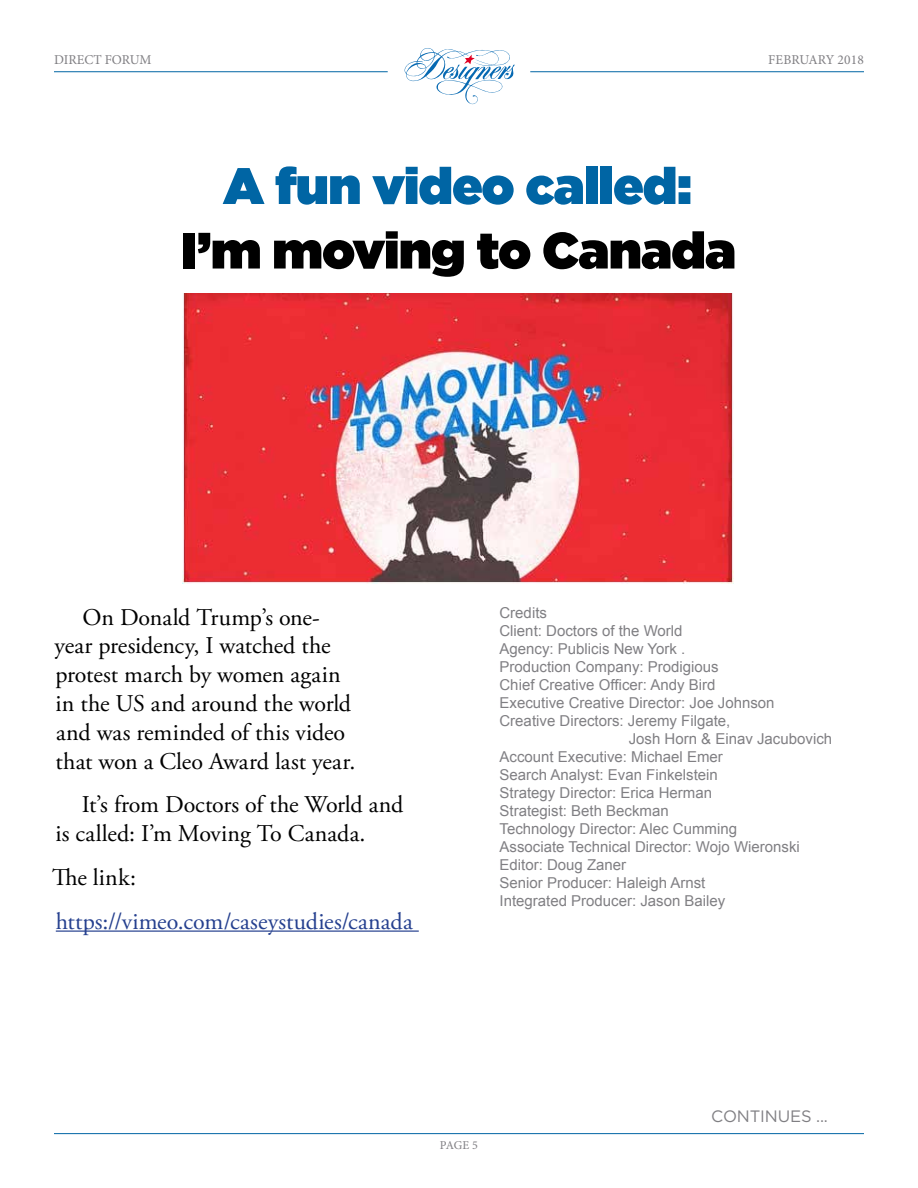
<style>
.page{position:relative;width:918px;height:1188px;background:#fff}
.page>*{position:absolute;margin:0;border:0;box-sizing:border-box;transform-origin:0 0}
.t1{font:900 51px "Gotham";letter-spacing:-.015em;color:#000}
.t2{font:900 51px "Gotham";letter-spacing:-.015em;color:#0065a4}
.t3{font:24px/28.8px "Adobe Garamond Pro";letter-spacing:-.005em;color:#000}
.t4{font:24px "Adobe Garamond Pro";letter-spacing:.005em;color:#25408f}
.t5{font:16.5px "Gotham";letter-spacing:-.01em;color:#807f83}
.t6{font:15px "Arial";color:#807f83}
.t7{font:13.5px "Minion Pro";color:#807f83}
.t8{font:12px "Minion Pro";color:#807f83}
</style>
<div class="page">
<hr style="left:56px;top:931px;width:363px;height:1px;background:#25408f">
<img style="left:183px;top:293px;width:550px;height:290px">
<svg style="left:404px;top:48px;width:111px;height:56px"></svg>
<hr style="left:54px;top:71px;width:334px;height:1px;background:#0065a4">
<hr style="left:530px;top:71px;width:334px;height:1px;background:#0065a4">
<hr style="left:54px;top:1133px;width:810px;height:1px;background:#0065a4">
<p class="t7" style="left:54px;top:50px;width:99px">DIRECT FORUM</p>
<p class="t7" style="left:768px;top:50px;width:97px">FEBRUARY 2018</p>
<h1 class="t2" style="left:223px;top:156px;width:470px">A fun video called:</h1>
<h1 class="t1" style="left:181px;top:221px;width:557px">I’m moving to Canada</h1>
<h2 class="t3" style="left:54px;top:603px;width:303px;text-indent:28px">On Donald Trump’s one&shy;year presidency, I watched the protest march by women again in the US and around the world and was reminded of this video that won a Cleo Award last year.</h2>
<h2 class="t3" style="left:55px;top:791px;width:349px;text-indent:26px">It’s from Doctors of the World and is called: I’m Moving To Canada.</h2>
<h2 class="t3" style="left:52px;top:864px;width:85px">The link:</h2>
<h2 class="t4" style="left:56px;top:907px;width:358px">https://vimeo.com/caseystudies/canada</h2>
<p class="t6" style="left:500px;top:603px;width:49px">Credits</p>
<p class="t6" style="left:500px;top:621px;width:185px">Client: Doctors of the World</p>
<p class="t6" style="left:500px;top:639px;width:187px">Agency: Publicis New York .</p>
<p class="t6" style="left:500px;top:657px;width:221px">Production Company: Prodigious</p>
<p class="t6" style="left:500px;top:675px;width:217px">Chief Creative Officer: Andy Bird</p>
<p class="t6" style="left:500px;top:693px;width:277px">Executive Creative Director: Joe Johnson</p>
<p class="t6" style="left:500px;top:711px;width:232px">Creative Directors: Jeremy Filgate,</p>
<p class="t6" style="left:629px;top:729px;width:205px">Josh Horn &amp; Einav Jacubovich</p>
<p class="t6" style="left:500px;top:747px;width:225px">Account Executive: Michael Emer</p>
<p class="t6" style="left:500px;top:765px;width:220px">Search Analyst: Evan Finkelstein</p>
<p class="t6" style="left:500px;top:783px;width:214px">Strategy Director: Erica Herman</p>
<p class="t6" style="left:500px;top:801px;width:171px">Strategist: Beth Beckman</p>
<p class="t6" style="left:500px;top:819px;width:239px">Technology Director: Alec Cumming</p>
<p class="t6" style="left:500px;top:837px;width:302px">Associate Technical Director: Wojo Wieronski</p>
<p class="t6" style="left:500px;top:855px;width:128px">Editor: Doug Zaner</p>
<p class="t6" style="left:500px;top:873px;width:207px">Senior Producer: Haleigh Arnst</p>
<p class="t6" style="left:500px;top:891px;width:227px">Integrated Producer: Jason Bailey</p>
<p class="t8" style="left:440px;top:1137px;width:40px">PAGE 5</p>
<p class="t5" style="left:711px;top:1107px;width:118px">CONTINUES ...</p>
</div>
